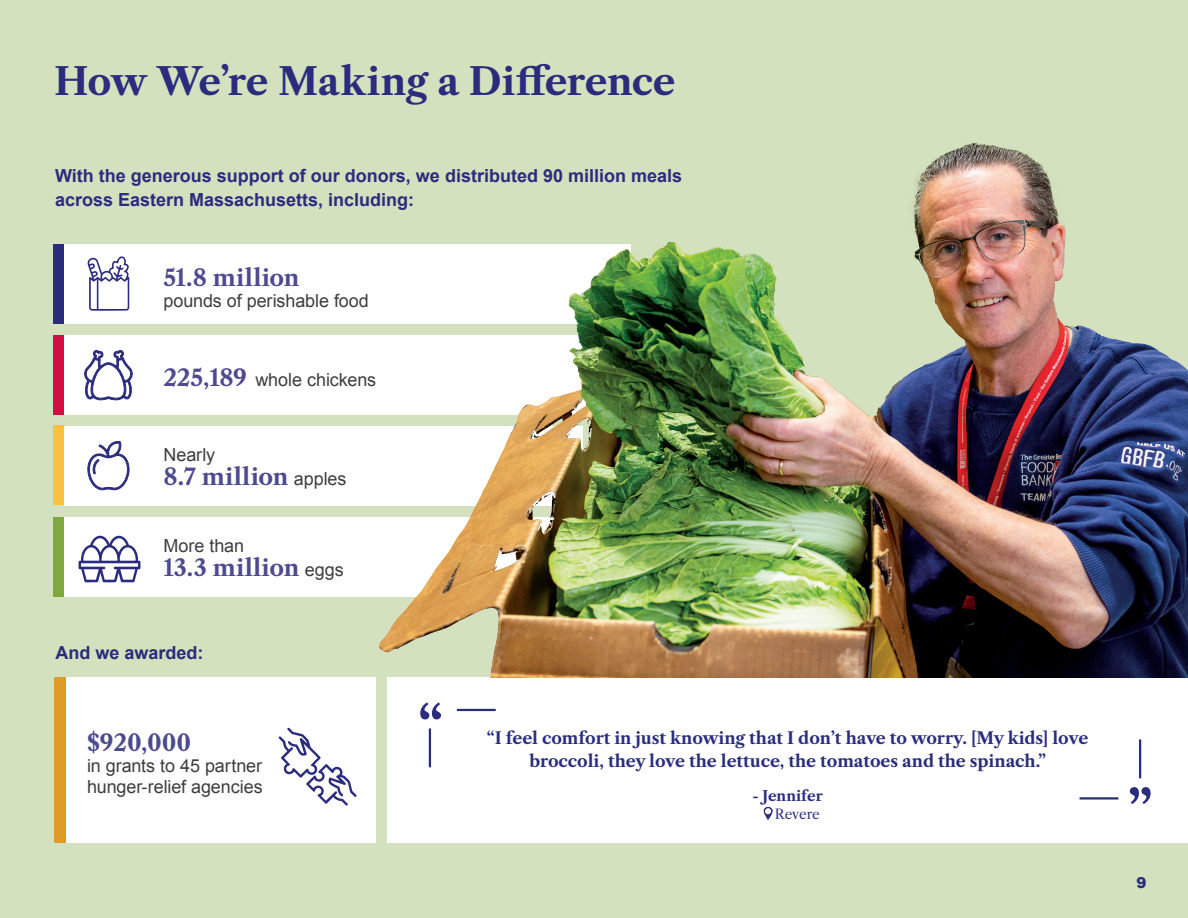
<style>
.page{position:relative;width:1188px;height:918px;background:#d3e1be}
.page>*{position:absolute;margin:0;border:0;box-sizing:border-box;transform-origin:0 0}
.t1{font:700 52.5px "Libre Caslon Text";color:#2b2c7e}
.QUOTE2-Mac{font:700 37.5px "Libre Caslon Text";letter-spacing:-.01em;color:#2b2c7e}
.QUOTE2-Mac-2{font:700 22.95px "Libre Caslon Text";letter-spacing:.015em;color:#4d4a8f}
.QUOTE2-Mac-3{font:700 22.95px "Libre Caslon Text";color:#4c4b8e}
.t2{font:700 18px/24px "Arial";color:#2b2c7e}
.QUOTE2-Mac-4{font:18px "Arial";letter-spacing:-.005em;color:#3e3e3f}
.t3{font:700 18px "Arial";color:#2a2c7c}
.t4{font:700 16.5px/22.5px "Libre Caslon Text";letter-spacing:-.005em;color:#2a2d7d;text-align:center}
.QUOTE2-Mac-5{font:900 15px "Arial";color:#2b2c7e}
.t5{font:700 14.25px "Libre Caslon Text";color:#2b2c7e}
.t6{font:13.5px "Libre Caslon Text";letter-spacing:-.015em;color:#2b2c7e}
.s1{font-family:"Libre Caslon Text";font-weight:700;font-size:22.95px;color:#4d4a8f}
.s2{font-family:"Arial";font-weight:400;font-size:18px;color:#3e3e3f}
</style>
<div class="page">
<div style="left:62px;top:677px;width:314px;height:166px;background:#fff"></div>
<div style="left:387px;top:677px;width:801px;height:166px;background:#fff"></div>
<div style="left:53px;top:517px;width:12px;height:80px;background:#7fa83f"></div>
<div style="left:55px;top:677px;width:11px;height:166px;background:#dd9c25"></div>
<div style="left:53px;top:426px;width:12px;height:79px;background:#fac041"></div>
<div style="left:53px;top:335px;width:12px;height:79px;background:#d20d44"></div>
<div style="left:53px;top:244px;width:12px;height:79px;background:#2b2c7e"></div>
<div style="left:64px;top:426px;width:519px;height:79px;background:#fff"></div>
<div style="left:64px;top:517px;width:519px;height:80px;background:#fff"></div>
<div style="left:64px;top:244px;width:567px;height:79px;background:#fff"></div>
<div style="left:64px;top:335px;width:571px;height:80px;background:#fff"></div>
<svg style="left:84px;top:350px;width:49px;height:51px"></svg>
<svg style="left:87px;top:441px;width:43px;height:50px"></svg>
<svg style="left:78px;top:535px;width:63px;height:48px"></svg>
<svg style="left:87px;top:256px;width:43px;height:55px"></svg>
<img style="left:365px;top:143px;width:823px;height:534px">
<hr style="left:457px;top:709px;width:39px;height:2px;background:#2a2c7c">
<hr style="left:429px;top:728px;width:2px;height:39px;background:#2a2c7c">
<hr style="left:1080px;top:797px;width:38px;height:3px;background:#2a2c7c">
<hr style="left:1139px;top:739px;width:2px;height:39px;background:#2a2c7c">
<img style="left:763px;top:806px;width:10px;height:14px">
<svg style="left:279px;top:728px;width:78px;height:78px"></svg>
<p class="QUOTE2-Mac" style="left:54px;top:59px;width:623px">How We’re Making a Difference</p>
<p class="t2" style="left:55px;top:164px;width:628px">With the generous support of our donors, we distributed 90 million meals across Eastern Massachusetts, including:</p>
<p class="QUOTE2-Mac-2" style="left:164px;top:263px;width:138px">51.8 million</p>
<p class="QUOTE2-Mac-4" style="left:164px;top:289px;width:207px">pounds of perishable food</p>
<p class="QUOTE2-Mac-4" style="left:164px;top:368px;width:214px"><span class="s1">225,189</span> whole chickens</p>
<p class="QUOTE2-Mac-4" style="left:164px;top:442px;width:53px">Nearly</p>
<p class="QUOTE2-Mac-2" style="left:164px;top:463px;width:185px">8.7 million <span class="s2">apples</span></p>
<p class="QUOTE2-Mac-4" style="left:164px;top:534px;width:82px">More than</p>
<p class="QUOTE2-Mac-2" style="left:164px;top:554px;width:182px">13.3 million <span class="s2">eggs</span></p>
<p class="t3" style="left:56px;top:641px;width:150px">And we awarded:</p>
<p class="QUOTE2-Mac-3" style="left:87px;top:728px;width:106px">$920,000</p>
<p class="QUOTE2-Mac-4" style="left:87px;top:754px;width:177px">in grants to 45 partner</p>
<p class="QUOTE2-Mac-4" style="left:87px;top:775px;width:177px">hunger-relief agencies</p>
<p class="t1" style="left:418px;top:695px;width:27px">“</p>
<p class="t4" style="left:487px;top:727px;width:603px">“I feel comfort in just knowing that I don’t have to worry. [My kids] love broccoli, they love the lettuce, the tomatoes and the spinach.”</p>
<p class="t5" style="left:753px;top:788px;width:72px">- Jennifer</p>
<p class="t6" style="left:775px;top:806px;width:46px">Revere</p>
<p class="t1" style="left:1127px;top:780px;width:27px">”</p>
<p class="QUOTE2-Mac-5" style="left:1136px;top:871px;width:12px">9</p>
</div>
